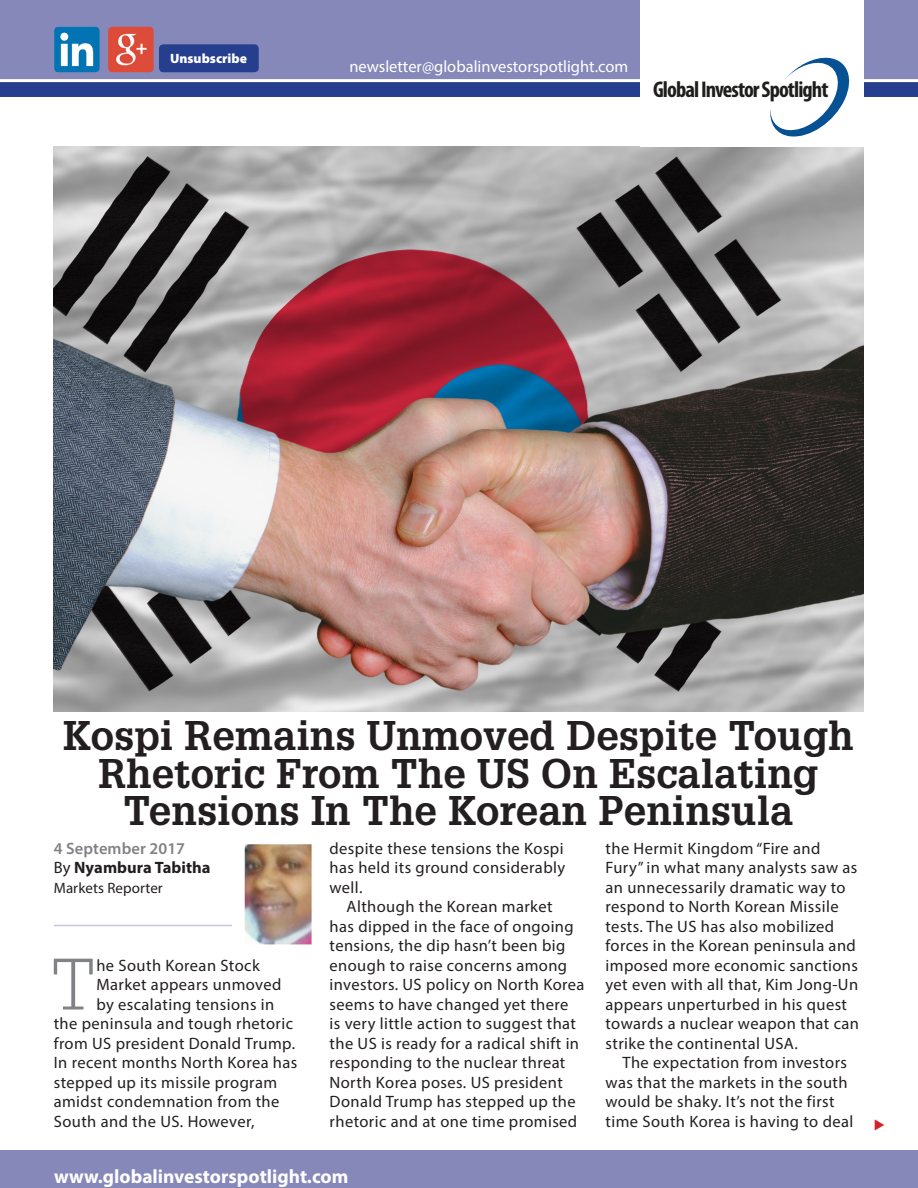
<style>
.page{position:relative;width:918px;height:1188px;background:#fff}
.page>*{position:absolute;margin:0;border:0;box-sizing:border-box;transform-origin:0 0}
.gis_body_1{font:300 70.95px "Glypha";color:#808285}
.log_head{font:700 40.5px/37.5px "Glypha";color:#231f20;text-align:center}
.t1{font:700 condensed 22.8px "Myriad Pro";letter-spacing:-.04em;color:#1e1f1d}
.t2{font:700 19.35px "Myriad Pro";color:#fff}
.gis_body_1-2{font:16.5px/19.5px "Myriad Pro";letter-spacing:.025em;color:#231f20}
.t3{font:16.5px "Myriad Pro";color:#fff}
.t4{font:700 16.5px "Myriad Pro";letter-spacing:.005em;color:#231f20}
.gis_date{font:600 16.5px "Myriad Pro";letter-spacing:.005em;color:#808285}
.t5{font:15px "Myriad Pro";letter-spacing:.005em;color:#231f20}
.t6{font:900 13.5px "Myriad Pro";color:#fff}
.s1{font-weight:400}
</style>
<div class="page">
<div style="left:0;top:1150px;width:918px;height:38px;background:#8688ba"></div>
<img style="left:54px;top:146px;width:810px;height:566px">
<div style="left:0;top:0;width:918px;height:97px;background:#253f8e"></div>
<div style="left:0;top:0;width:918px;height:82px;background:#8688ba"></div>
<div style="left:640px;top:0;width:224px;height:146px;background:#fff"></div>
<svg style="left:770px;top:58px;width:79px;height:79px"></svg>
<img style="left:54px;top:27px;width:46px;height:45px">
<img style="left:108px;top:27px;width:46px;height:45px">
<div style="left:159px;top:44px;width:100px;height:28px;background:#253f8e;border-radius:4px"></div>
<hr style="left:54px;top:925px;width:178px;height:1px;background:#c7c7e0">
<img style="left:245px;top:844px;width:67px;height:100px">
<p class="t6" style="left:170px;top:50px;width:78px">Unsubscribe</p>
<p class="t3" style="left:349px;top:56px;width:280px">newsletter@globalinvestorspotlight.com</p>
<p class="t1" style="left:653px;top:75px;width:177px">Global Investor Spotlight</p>
<p class="log_head" style="left:63px;top:716px;width:792px">Kospi Remains Unmoved Despite Tough<br>Rhetoric From The US On Escalating<br>Tensions In The Korean Peninsula</p>
<p class="gis_date" style="left:54px;top:837px;width:133px">4 September 2017</p>
<p class="t4" style="left:54px;top:857px;width:158px"><span class="s1">By</span> Nyambura Tabitha</p>
<p class="t5" style="left:54px;top:878px;width:111px">Markets Reporter</p>
<p class="gis_body_1" style="left:52px;top:944px;width:45px">T</p>
<p class="gis_body_1-2" style="left:96px;top:955px;width:165px">he South Korean Stock</p>
<p class="gis_body_1-2" style="left:96px;top:974px;width:187px">Market appears unmoved</p>
<p class="gis_body_1-2" style="left:96px;top:994px;width:180px">by escalating tensions in</p>
<p class="gis_body_1-2" style="left:54px;top:1013px;width:241px">the peninsula and tough rhetoric</p>
<p class="gis_body_1-2" style="left:54px;top:1033px;width:243px">from US president Donald Trump.</p>
<p class="gis_body_1-2" style="left:54px;top:1052px;width:245px">In recent months North Korea has</p>
<p class="gis_body_1-2" style="left:54px;top:1072px;width:225px">stepped up its missile program</p>
<p class="gis_body_1-2" style="left:54px;top:1091px;width:227px">amidst condemnation from the</p>
<p class="gis_body_1-2" style="left:54px;top:1111px;width:202px">South and the US. However,</p>
<p class="gis_body_1-2" style="left:330px;top:838px;width:237px;text-align:justify">despite these tensions the Kospi has held its ground considerably well.</p>
<p class="gis_body_1-2" style="left:330px;top:896px;width:256px;text-indent:17px">Although the Korean market<br>has dipped in the face of ongoing tensions, the dip hasn’t been big enough to raise concerns among investors. US policy on North Korea seems to have changed yet there<br>is very little action to suggest that the US is ready for a radical shift in responding to the nuclear threat<br>North Korea poses. US president<br>Donald Trump has stepped up the rhetoric and at one time promised</p>
<p class="t2" style="left:54px;top:1164px;width:296px">www.globalinvestorspotlight.com</p>
<p class="gis_body_1-2" style="left:606px;top:838px;width:255px">the Hermit Kingdom “Fire and<br>Fury” in what many analysts saw as an unnecessarily dramatic way to respond to North Korean Missile tests. The US has also mobilized forces in the Korean peninsula and imposed more economic sanctions yet even with all that, Kim Jong-Un appears unperturbed in his quest towards a nuclear weapon that can strike the continental USA.</p>
<p class="gis_body_1-2" style="left:606px;top:1052px;width:249px;text-indent:17px">The expectation from investors was that the markets in the south would be shaky. It’s not the first time South Korea is having to deal</p>
</div>
